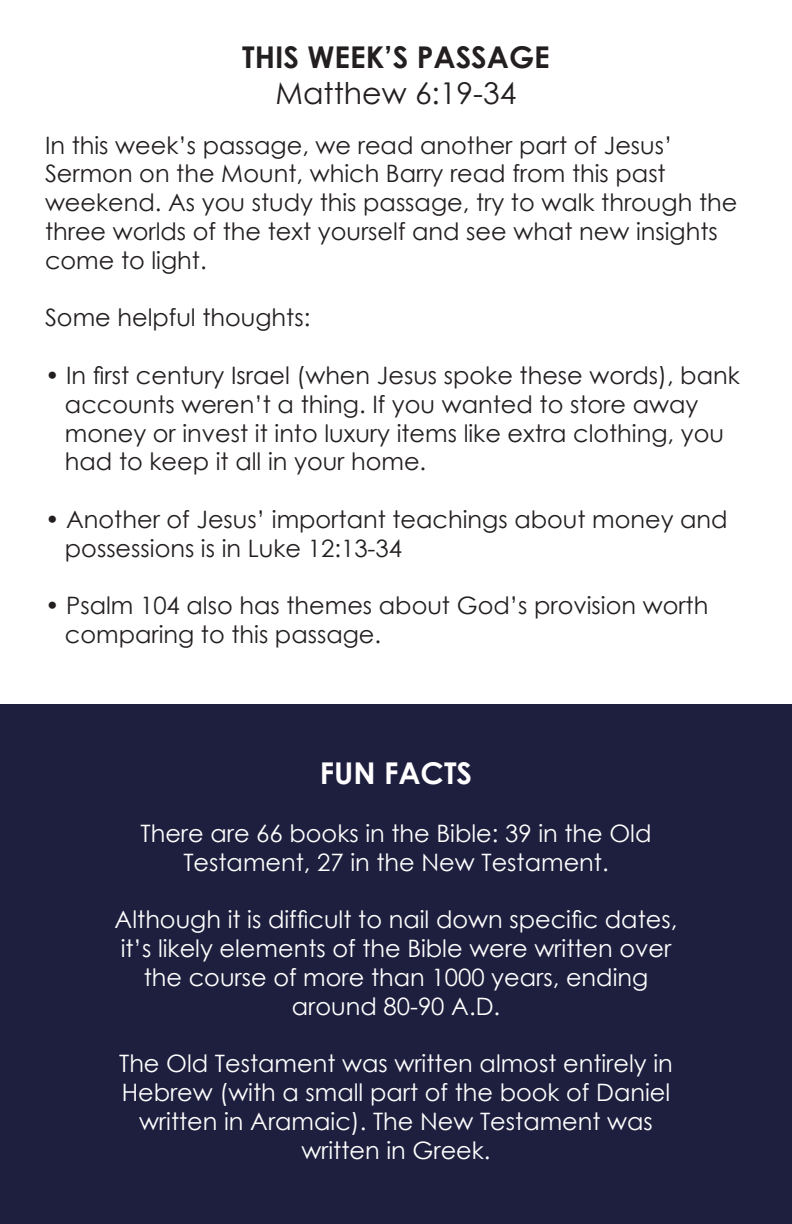
<style>
.page{position:relative;width:792px;height:1224px;background:#fff}
.page>*{position:absolute;margin:0;border:0;box-sizing:border-box;transform-origin:0 0}
.t1{font:700 30px "Century Gothic";color:#231f20}
.t2{font:30px "Century Gothic";color:#231f20}
.t3{font:700 30px "Century Gothic";color:#fff}
.t4{font:24px/28.8px "Century Gothic";color:#231f20}
.t5{font:24px/28.8px "Century Gothic";color:#fff;text-align:center}
</style>
<div class="page">
<div style="left:0;top:704px;width:792px;height:520px;background:#1e1f3e"></div>
<p class="t1" style="left:242px;top:34px;width:309px">THIS WEEK’S PASSAGE</p>
<p class="t2" style="left:276px;top:72px;width:242px">Matthew 6:19-34</p>
<p class="t4" style="left:45px;top:130px;width:694px">In this week’s passage, we read another part of Jesus’ Sermon on the Mount, which Barry read from this past weekend. As you study this passage, try to walk through the three worlds of the text yourself and see what new insights come to light.</p>
<p class="t4" style="left:45px;top:303px;width:267px">Some helpful thoughts:</p>
<p class="t4" style="left:65px;top:360px;width:676px;text-indent:-20px">• In first century Israel (when Jesus spoke these words), bank accounts weren’t a thing. If you wanted to store away money or invest it into luxury items like extra clothing, you had to keep it all in your home.</p>
<p class="t4" style="left:65px;top:504px;width:664px;text-indent:-20px">• Another of Jesus’ important teachings about money and possessions is in Luke 12:13-34</p>
<p class="t4" style="left:65px;top:591px;width:645px;text-indent:-20px">• Psalm 104 also has themes about God’s provision worth comparing to this passage.</p>
<p class="t3" style="left:320px;top:751px;width:154px">FUN FACTS</p>
<p class="t5" style="left:140px;top:818px;width:513px">There are 66 books in the Bible: 39 in the Old<br>Testament, 27 in the New Testament.</p>
<p class="t5" style="left:115px;top:905px;width:564px">Although it is difficult to nail down specific dates, it’s likely elements of the Bible were written over the course of more than 1000 years, ending around 80-90 A.D.</p>
<p class="t5" style="left:119px;top:1049px;width:555px">The Old Testament was written almost entirely in Hebrew (with a small part of the book of Daniel written in Aramaic). The New Testament was written in Greek.</p>
</div>
